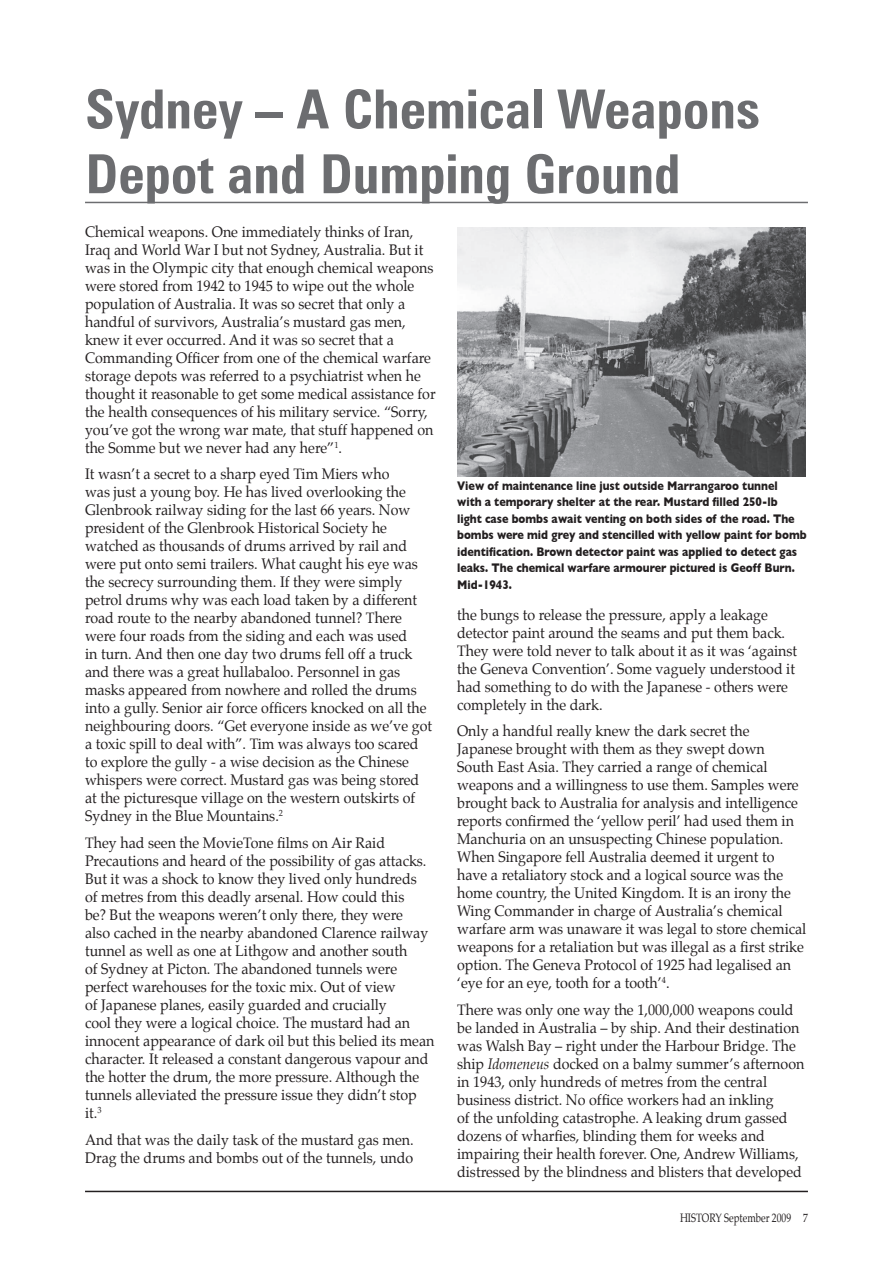
<style>
.page{position:relative;width:893px;height:1263px;background:#fff}
.page>*{position:absolute;margin:0;border:0;box-sizing:border-box;transform-origin:0 0}
.t1{font:700 condensed 54px/64.8px "Zurich BT";color:#6c6d70}
.t2{font:15px/18px "Palatino";color:#231f20;scale:.95 1}
.t3{font:700 12.75px/16.5px "Gill Sans";color:#231f20;scale:.85 1}
.t4{font:12px "Palatino";color:#231f20;scale:.8 1}
.s1{font-style:italic}
</style>
<div class="page">
<hr style="left:85px;top:1191px;width:723px;height:1px;background:#231f20">
<hr style="left:85px;top:202px;width:723px;height:1px;background:#6c6d70">
<img style="left:457px;top:228px;width:349px;height:248px">
<h1 class="t1" style="left:85px;top:76px;width:677px">Sydney – A Chemical Weapons<br>Depot and Dumping Ground</h1>
<p class="t2" style="left:85px;top:223px;width:371px">Chemical weapons. One immediately thinks of Iran, Iraq and World War I but not Sydney, Australia. But it was in the Olympic city that enough chemical weapons were stored from 1942 to 1945 to wipe out the whole population of Australia. It was so secret that only a handful of survivors, Australia’s mustard gas men, knew it ever occurred. And it was so secret that a Commanding Officer from one of the chemical warfare storage depots was referred to a psychiatrist when he thought it reasonable to get some medical assistance for the health consequences of his military service. “Sorry, you’ve got the wrong war mate, that stuff happened on the Somme but we never had any here”<sup>1</sup>.</p>
<p class="t2" style="left:85px;top:465px;width:367px">It wasn’t a secret to a sharp eyed Tim Miers who<br>was just a young boy. He has lived overlooking the Glenbrook railway siding for the last 66 years. Now president of the Glenbrook Historical Society he watched as thousands of drums arrived by rail and were put onto semi trailers. What caught his eye was the secrecy surrounding them. If they were simply petrol drums why was each load taken by a different road route to the nearby abandoned tunnel? There were four roads from the siding and each was used<br>in turn. And then one day two drums fell off a truck and there was a great hullabaloo. Personnel in gas masks appeared from nowhere and rolled the drums into a gully. Senior air force officers knocked on all the neighbouring doors. “Get everyone inside as we’ve got a toxic spill to deal with”. Tim was always too scared to explore the gully - a wise decision as the Chinese whispers were correct. Mustard gas was being stored at the picturesque village on the western outskirts of Sydney in the Blue Mountains.<sup>2</sup></p>
<p class="t2" style="left:85px;top:834px;width:369px">They had seen the MovieTone films on Air Raid Precautions and heard of the possibility of gas attacks.<br>But it was a shock to know they lived only hundreds<br>of metres from this deadly arsenal. How could this<br>be? But the weapons weren’t only there, they were<br>also cached in the nearby abandoned Clarence railway tunnel as well as one at Lithgow and another south<br>of Sydney at Picton. The abandoned tunnels were perfect warehouses for the toxic mix. Out of view<br>of Japanese planes, easily guarded and crucially<br>cool they were a logical choice. The mustard had an innocent appearance of dark oil but this belied its mean character. It released a constant dangerous vapour and the hotter the drum, the more pressure. Although the tunnels alleviated the pressure issue they didn’t stop it.<sup>3</sup></p>
<p class="t2" style="left:85px;top:1130px;width:348px">And that was the daily task of the mustard gas men.<br>Drag the drums and bombs out of the tunnels, undo</p>
<p class="t3" style="left:457px;top:477px;width:413px">View of maintenance line just outside Marrangaroo tunnel<br>with a temporary shelter at the rear. Mustard filled 250-lb<br>light case bombs await venting on both sides of the road. The bombs were mid grey and stencilled with yellow paint for bomb identification. Brown detector paint was applied to detect gas leaks. The chemical warfare armourer pictured is Geoff Burn.<br>Mid-1943.</p>
<p class="t2" style="left:457px;top:605px;width:360px">the bungs to release the pressure, apply a leakage detector paint around the seams and put them back.<br>They were told never to talk about it as it was ‘against the Geneva Convention’. Some vaguely understood it had something to do with the Japanese - others were completely in the dark.</p>
<p class="t2" style="left:457px;top:722px;width:369px">Only a handful really knew the dark secret the Japanese brought with them as they swept down<br>South East Asia. They carried a range of chemical weapons and a willingness to use them. Samples were brought back to Australia for analysis and intelligence reports confirmed the ‘yellow peril’ had used them in Manchuria on an unsuspecting Chinese population.<br>When Singapore fell Australia deemed it urgent to have a retaliatory stock and a logical source was the home country, the United Kingdom. It is an irony the Wing Commander in charge of Australia’s chemical warfare arm was unaware it was legal to store chemical weapons for a retaliation but was illegal as a first strike option. The Geneva Protocol of 1925 had legalised an ‘eye for an eye, tooth for a tooth’<sup>4</sup>.</p>
<p class="t2" style="left:457px;top:1000px;width:367px">There was only one way the 1,000,000 weapons could be landed in Australia – by ship. And their destination was Walsh Bay – right under the Harbour Bridge. The ship <span class="s1">Idomeneus</span> docked on a balmy summer’s afternoon in 1943, only hundreds of metres from the central business district. No office workers had an inkling<br>of the unfolding catastrophe. A leaking drum gassed dozens of wharfies, blinding them for weeks and impairing their health forever. One, Andrew Williams, distressed by the blindness and blisters that developed</p>
<p class="t4" style="left:680px;top:1208px;width:161px">HISTORY September 2009 7</p>
</div>
